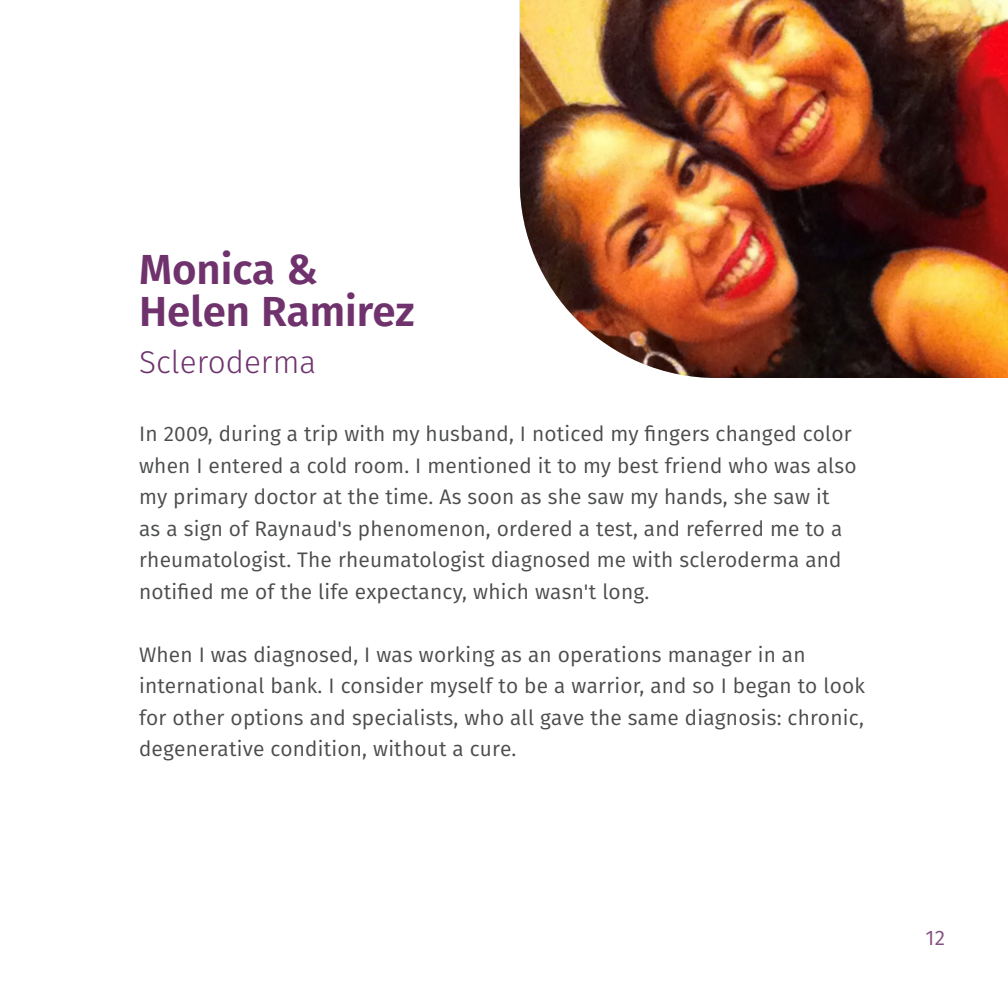
<style>
.page{position:relative;width:1008px;height:1008px;background:#fff}
.page>*{position:absolute;margin:0;border:0;box-sizing:border-box;transform-origin:0 0}
.Headline__Standard{font:600 42px/42px "Fira Sans";color:#6f326d}
.Headline__Standard-2{font:300 31.5px "Fira Sans";color:#6f326d}
.Body_Copy__PV{font:21px/31.5px "Fira Sans";letter-spacing:.01em;color:#4b4c4d}
.t1{font:21px "Fira Sans";color:#855183}
</style>
<div class="page">
<img style="left:520px;top:0;width:488px;height:378px">
<p class="Headline__Standard" style="left:139px;top:245px;width:277px">Monica &amp;<br>Helen Ramirez</p>
<p class="Headline__Standard-2" style="left:139px;top:339px;width:179px">Scleroderma</p>
<p class="Body_Copy__PV" style="left:139px;top:417px;width:719px">In 2009, during a trip with my husband, I noticed my fingers changed color when I entered a cold room. I mentioned it to my best friend who was also my primary doctor at the time. As soon as she saw my hands, she saw it<br>as a sign of Raynaud's phenomenon, ordered a test, and referred me to a rheumatologist. The rheumatologist diagnosed me with scleroderma and notified me of the life expectancy, which wasn't long.</p>
<p class="Body_Copy__PV" style="left:139px;top:638px;width:727px">When I was diagnosed, I was working as an operations manager in an international bank. I consider myself to be a warrior, and so I began to look for other options and specialists, who all gave the same diagnosis: chronic, degenerative condition, without a cure.</p>
<p class="t1" style="left:925px;top:922px;width:21px">12</p>
</div>
